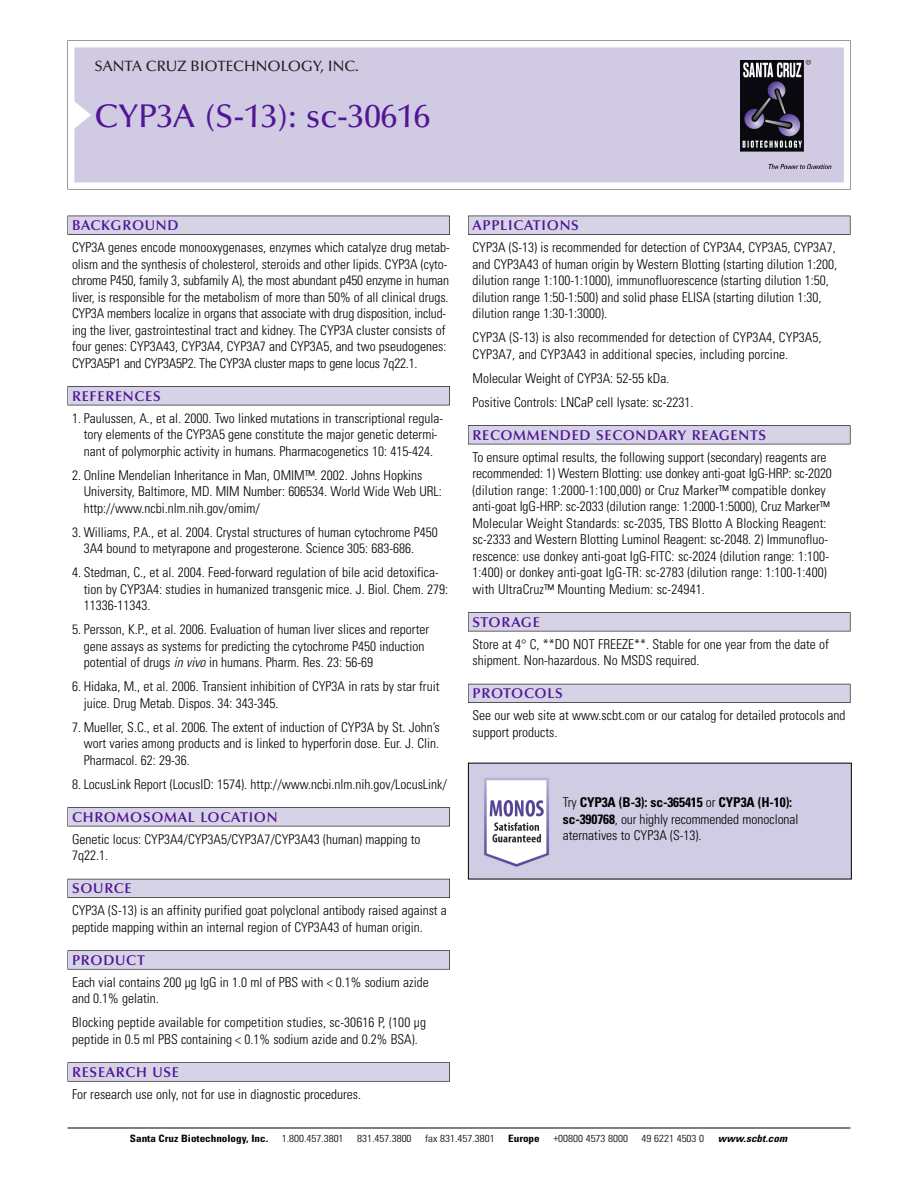
<style>
.page{position:relative;width:918px;height:1188px;background:#fff}
.page>*{position:absolute;margin:0;border:0;box-sizing:border-box;transform-origin:0 0}
.t1{font:500 33px "Optima";color:#511695}
.t2{font:500 15px "Optima";color:#231f20}
.t3{font:600 14.25px "Optima";letter-spacing:.05em;color:#511695}
.t4{font:300 condensed 13.5px/16.5px "Univers";color:#000}
.t5{font:300 condensed 10.2px "Univers";color:#000;scale:1.1 1}
.t6{font:700 condensed 10.2px "Univers";color:#000;scale:1.1 1}
.t7{font:italic 700 condensed 10.2px "Univers";letter-spacing:.005em;color:#000;scale:1.1 1}
.s1{font-style:italic}
.s2{font-weight:700}
</style>
<div class="page">
<svg style="left:68px;top:40px;width:783px;height:149px"></svg>
<div style="left:74px;top:47px;width:770px;height:135px;background:#d1cae3"></div>
<img style="left:741px;top:60px;width:90px;height:108px">
<div style="left:68px;top:216px;width:382px;height:19px;background:#525155"></div>
<div style="left:68px;top:216px;width:381px;height:18px;background:#d7d3e7"></div>
<div style="left:68px;top:386px;width:382px;height:19px;background:#525155"></div>
<div style="left:68px;top:387px;width:381px;height:18px;background:#d7d3e7"></div>
<div style="left:68px;top:807px;width:382px;height:19px;background:#545357"></div>
<div style="left:68px;top:808px;width:381px;height:18px;background:#d7d3e7"></div>
<div style="left:68px;top:879px;width:382px;height:19px;background:#54535a"></div>
<div style="left:68px;top:879px;width:381px;height:18px;background:#d7d3e7"></div>
<svg style="left:68px;top:950px;width:382px;height:20px"></svg>
<div style="left:68px;top:951px;width:381px;height:18px;background:#d7d3e7"></div>
<div style="left:68px;top:1062px;width:382px;height:20px;background:#626263"></div>
<div style="left:68px;top:1063px;width:381px;height:18px;background:#d7d3e7"></div>
<div style="left:468px;top:216px;width:382px;height:19px;background:#525155"></div>
<div style="left:468px;top:216px;width:382px;height:18px;background:#d7d3e7"></div>
<div style="left:468px;top:425px;width:382px;height:19px;background:#525155"></div>
<div style="left:468px;top:426px;width:382px;height:18px;background:#d7d3e7"></div>
<div style="left:468px;top:612px;width:382px;height:19px;background:#545357"></div>
<div style="left:468px;top:613px;width:382px;height:18px;background:#d7d3e7"></div>
<div style="left:468px;top:684px;width:382px;height:19px;background:#54535a"></div>
<div style="left:468px;top:684px;width:382px;height:18px;background:#d7d3e7"></div>
<hr style="left:68px;top:1128px;width:782px;height:1px;background:#000">
<img style="left:470px;top:765px;width:380px;height:112px">
<p class="t2" style="left:94px;top:61px;width:266px">SANTA CRUZ BIOTECHNOLOGY, INC.</p>
<h1 class="t1" style="left:94px;top:103px;width:337px">CYP3A (S-13): sc-30616</h1>
<p class="t3" style="left:72px;top:219px;width:108px">BACKGROUND</p>
<p class="t4" style="left:72px;top:240px;width:379px">CYP3A genes encode monooxygenases, enzymes which catalyze drug metab&shy;olism and the synthesis of cholesterol, steroids and other lipids. CYP3A (cyto&shy;chrome P450, family 3, subfamily A), the most abundant p450 enzyme in human liver, is responsible for the metabolism of more than 50% of all clinical drugs.<br>CYP3A members localize in organs that associate with drug disposition, includ&shy;ing the liver, gastrointestinal tract and kidney. The CYP3A cluster consists of four genes: CYP3A43, CYP3A4, CYP3A7 and CYP3A5, and two pseudogenes:<br>CYP3A5P1 and CYP3A5P2. The CYP3A cluster maps to gene locus 7q22.1.</p>
<p class="t3" style="left:72px;top:390px;width:90px">REFERENCES</p>
<p class="t4" style="left:72px;top:411px;width:373px;text-align:center">1. Paulussen, A., et al. 2000. Two linked mutations in transcriptional regula&shy;tory elements of the CYP3A5 gene constitute the major genetic determi&shy;nant of polymorphic activity in humans. Pharmacogenetics 10: 415-424.</p>
<p class="t4" style="left:84px;top:468px;width:360px;text-indent:-12px">2. Online Mendelian Inheritance in Man, OMIM™. 2002. Johns Hopkins<br>University, Baltimore, MD. MIM Number: 606534. World Wide Web URL: http://www.ncbi.nlm.nih.gov/omim/</p>
<p class="t4" style="left:84px;top:525px;width:356px;text-indent:-12px">3. Williams, P.A., et al. 2004. Crystal structures of human cytochrome P450<br>3A4 bound to metyrapone and progesterone. Science 305: 683-686.</p>
<p class="t4" style="left:84px;top:565px;width:366px;text-indent:-12px">4. Stedman, C., et al. 2004. Feed-forward regulation of bile acid detoxifica&shy;tion by CYP3A4: studies in humanized transgenic mice. J. Biol. Chem. 279:<br>11336-11343.</p>
<p class="t4" style="left:84px;top:622px;width:347px;text-indent:-12px">5. Persson, K.P., et al. 2006. Evaluation of human liver slices and reporter gene assays as systems for predicting the cytochrome P450 induction potential of drugs <span class="s1">in vivo</span> in humans. Pharm. Res. 23: 56-69</p>
<p class="t4" style="left:84px;top:679px;width:357px;text-indent:-12px">6. Hidaka, M., et al. 2006. Transient inhibition of CYP3A in rats by star fruit juice. Drug Metab. Dispos. 34: 343-345.</p>
<p class="t4" style="left:84px;top:720px;width:358px;text-align:justify;text-indent:-12px">7. Mueller, S.C., et al. 2006. The extent of induction of CYP3A by St. John’s wort varies among products and is linked to hyperforin dose. Eur. J. Clin.<br>Pharmacol. 62: 29-36.</p>
<p class="t4" style="left:72px;top:777px;width:376px">8. LocusLink Report (LocusID: 1574). http://www.ncbi.nlm.nih.gov/LocusLink/</p>
<p class="t3" style="left:72px;top:811px;width:207px">CHROMOSOMAL LOCATION</p>
<p class="t4" style="left:72px;top:832px;width:350px">Genetic locus: CYP3A4/CYP3A5/CYP3A7/CYP3A43 (human) mapping to<br>7q22.1.</p>
<p class="t3" style="left:72px;top:883px;width:61px">SOURCE</p>
<p class="t4" style="left:72px;top:903px;width:376px">CYP3A (S-13) is an affinity purified goat polyclonal antibody raised against a peptide mapping within an internal region of CYP3A43 of human origin.</p>
<p class="t3" style="left:72px;top:954px;width:74px">PRODUCT</p>
<p class="t4" style="left:72px;top:975px;width:358px">Each vial contains 200 µg IgG in 1.0 ml of PBS with &lt; 0.1% sodium azide and 0.1% gelatin.</p>
<p class="t4" style="left:72px;top:1015px;width:356px">Blocking peptide available for competition studies, sc-30616 P, (100 µg peptide in 0.5 ml PBS containing &lt; 0.1% sodium azide and 0.2% BSA).</p>
<p class="t3" style="left:72px;top:1066px;width:109px">RESEARCH USE</p>
<p class="t4" style="left:72px;top:1087px;width:290px">For research use only, not for use in diagnostic procedures.</p>
<p class="t3" style="left:473px;top:219px;width:108px">APPLICATIONS</p>
<p class="t4" style="left:473px;top:240px;width:366px">CYP3A (S-13) is recommended for detection of CYP3A4, CYP3A5, CYP3A7, and CYP3A43 of human origin by Western Blotting (starting dilution 1:200, dilution range 1:100-1:1000), immunofluorescence (starting dilution 1:50, dilution range 1:50-1:500) and solid phase ELISA (starting dilution 1:30, dilution range 1:30-1:3000).</p>
<p class="t4" style="left:473px;top:330px;width:351px">CYP3A (S-13) is also recommended for detection of CYP3A4, CYP3A5,<br>CYP3A7, and CYP3A43 in additional species, including porcine.</p>
<p class="t4" style="left:473px;top:367px;width:223px;line-height:24px">Molecular Weight of CYP3A: 52-55 kDa.<br>Positive Controls: LNCaP cell lysate: sc-2231.</p>
<p class="t3" style="left:473px;top:429px;width:295px">RECOMMENDED SECONDARY REAGENTS</p>
<p class="t4" style="left:473px;top:450px;width:361px">To ensure optimal results, the following support (secondary) reagents are recommended: 1) Western Blotting: use donkey anti-goat IgG-HRP: sc-2020 (dilution range: 1:2000-1:100,000) or Cruz Marker™ compatible donkey anti-goat IgG-HRP: sc-2033 (dilution range: 1:2000-1:5000), Cruz Marker™ Molecular Weight Standards: sc-2035, TBS Blotto A Blocking Reagent: sc-2333 and Western Blotting Luminol Reagent: sc-2048. 2) Immunofluo&shy;rescence: use donkey anti-goat IgG-FITC: sc-2024 (dilution range: 1:100- 1:400) or donkey anti-goat IgG-TR: sc-2783 (dilution range: 1:100-1:400) with UltraCruz™ Mounting Medium: sc-24941.</p>
<p class="t3" style="left:473px;top:616px;width:69px">STORAGE</p>
<p class="t4" style="left:473px;top:637px;width:358px">Store at 4° C, **DO NOT FREEZE**. Stable for one year from the date of shipment. Non-hazardous. No MSDS required.</p>
<p class="t3" style="left:473px;top:688px;width:92px">PROTOCOLS</p>
<p class="t4" style="left:473px;top:708px;width:375px">See our web site at www.scbt.com or our catalog for detailed protocols and support products.</p>
<p class="t4" style="left:563px;top:795px;width:237px">Try <span class="s2">CYP3A (B-3): sc-365415</span> or <span class="s2">CYP3A (H-10): sc-390768</span>, our highly recommended monoclonal aternatives to CYP3A (S-13).</p>
<p class="t6" style="left:130px;top:1135px;width:127px">Santa Cruz Biotechnology, Inc.</p>
<p class="t5" style="left:282px;top:1135px;width:58px">1.800.457.3801</p>
<p class="t5" style="left:357px;top:1135px;width:51px">831.457.3800</p>
<p class="t5" style="left:425px;top:1135px;width:65px">fax 831.457.3801</p>
<p class="t6" style="left:508px;top:1135px;width:30px">Europe</p>
<p class="t5" style="left:553px;top:1135px;width:69px">+00800 4573 8000</p>
<p class="t5" style="left:642px;top:1135px;width:58px">49 6221 4503 0</p>
<p class="t7" style="left:718px;top:1135px;width:64px">www.scbt.com</p>
</div>
